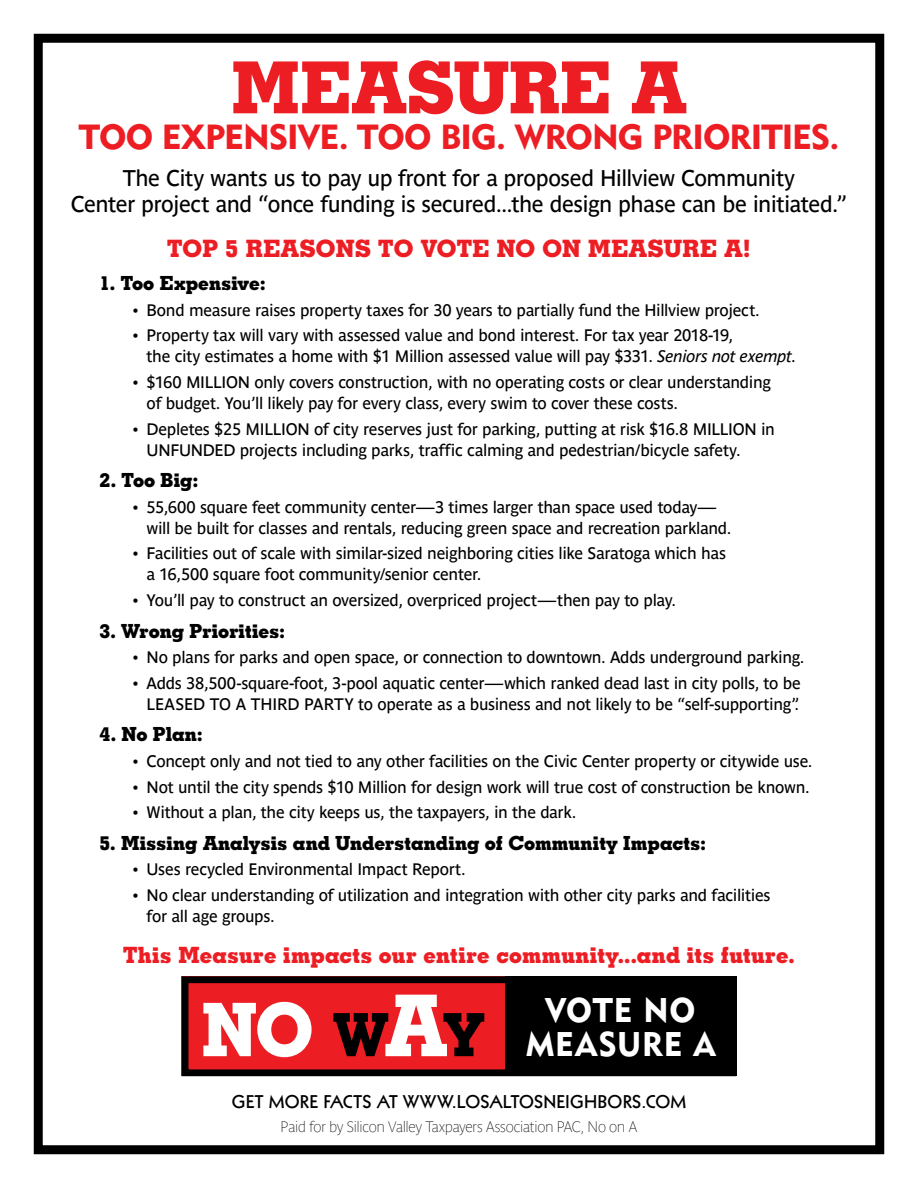
<style>
.page{position:relative;width:918px;height:1188px;background:#fff}
.page>*{position:absolute;margin:0;border:0;box-sizing:border-box;transform-origin:0 0}
.t1{font:700 72px "Geometric Slab 703 BT Xtra";color:#ed1d24}
.t2{font:34.5px "Geometric 415 BT Black A";letter-spacing:-.025em;color:#ed1d24}
.t3{font:33.9px/33.9px "Geometric 415 BT Black A";letter-spacing:.025em;color:#fff;scale:.96 1}
.t4{font:700 24px "Geometric Slab 703 BT Xtra";letter-spacing:.01em;color:#ed1d24}
.t5{font:22.5px/26.2px "Parisine Std";letter-spacing:-.025em;color:#000;text-align:center}
.t6{font:700 22.5px "Geometric Slab 703 BT Xtra";letter-spacing:.01em;color:#ed1d24}
.t7{font:700 19.5px "Geometric Slab 703 BT Xtra";color:#000}
.t8{font:18px "Geometric 231 BT Bold C";letter-spacing:.01em;color:#000}
.t9{font:16.5px/21px "Parisine Std";letter-spacing:-.02em;color:#000}
.t10{font:15px "Parisine Std Clair";letter-spacing:-.025em;color:#000}
.s1{font-style:italic}
.s2{font-family:"Geometric Slab 703 BT Xtra";font-weight:700;font-size:74.1px}
.s3{font-family:"Geometric Slab 703 BT Xtra";font-weight:700;font-size:59.85px;color:#000}
.s4{font-family:"Geometric Slab 703 BT Xtra";font-weight:700;font-size:85.5px}
</style>
<div class="page">
<div style="left:34px;top:34px;width:850px;height:1120px;border:9px solid #000"></div>
<svg style="left:181px;top:976px;width:556px;height:101px;background:#761013"></svg>
<h1 class="t1" style="left:232px;top:44px;width:456px">MEASURE A</h1>
<h2 class="t2" style="left:79px;top:116px;width:762px">TOO EXPENSIVE. TOO BIG. WRONG PRIORITIES.</h2>
<h3 class="t5" style="left:71px;top:164px;width:778px">The City wants us to pay up front for a proposed Hillview Community<br>Center project and “once funding is secured...the design phase can be initiated.”</h3>
<h3 class="t4" style="left:167px;top:234px;width:586px">TOP 5 REASONS TO VOTE NO ON MEASURE A!</h3>
<p class="t7" style="left:99px;top:271px;width:168px">1. Too Expensive:</p>
<p class="t9" style="left:133px;top:299px;width:628px">• Bond measure raises property taxes for 30 years to partially fund the Hillview project.</p>
<p class="t9" style="left:147px;top:325px;width:651px;text-indent:-13px">• Property tax will vary with assessed value and bond interest. For tax year 2018-19,<br>the city estimates a home with $1 Million assessed value will pay $331. <span class="s1">Seniors not exempt</span>.</p>
<p class="t9" style="left:147px;top:372px;width:626px;text-indent:-13px">• $160 MILLION only covers construction, with no operating costs or clear understanding of budget. You’ll likely pay for every class, every swim to cover these costs.</p>
<p class="t9" style="left:147px;top:418px;width:630px;text-indent:-13px">• Depletes $25 MILLION of city reserves just for parking, putting at risk $16.8 MILLION in<br>UNFUNDED projects including parks, traffic calming and pedestrian/bicycle safety.</p>
<p class="t7" style="left:99px;top:468px;width:101px">2. Too Big:</p>
<p class="t9" style="left:147px;top:496px;width:586px;text-indent:-13px">• 55,600 square feet community center—3 times larger than space used today— will be built for classes and rentals, reducing green space and recreation parkland.</p>
<p class="t9" style="left:147px;top:543px;width:581px;text-indent:-13px">• Facilities out of scale with similar-sized neighboring cities like Saratoga which has a 16,500 square foot community/senior center.</p>
<p class="t9" style="left:133px;top:590px;width:545px">• You’ll pay to construct an oversized, overpriced project—then pay to play.</p>
<p class="t7" style="left:99px;top:619px;width:188px">3. Wrong Priorities:</p>
<p class="t9" style="left:133px;top:647px;width:673px">• No plans for parks and open space, or connection to downtown. Adds underground parking.</p>
<p class="t9" style="left:133px;top:672px;width:669px;text-align:right">• Adds 38,500-square-foot, 3-pool aquatic center—which ranked dead last in city polls, to be<br>LEASED TO A THIRD PARTY to operate as a business and not likely to be “self-supporting”.</p>
<p class="t7" style="left:99px;top:723px;width:105px">4. No Plan:</p>
<p class="t9" style="left:133px;top:751px;width:681px">• Concept only and not tied to any other facilities on the Civic Center property or citywide use.</p>
<p class="t9" style="left:133px;top:776px;width:678px">• Not until the city spends $10 Million for design work will true cost of construction be known.</p>
<p class="t9" style="left:133px;top:802px;width:445px">• Without a plan, the city keeps us, the taxpayers, in the dark.</p>
<p class="t7" style="left:99px;top:831px;width:609px">5. Missing Analysis and Understanding of Community Impacts:</p>
<p class="t9" style="left:133px;top:859px;width:334px">• Uses recycled Environmental Impact Report.</p>
<p class="t9" style="left:147px;top:885px;width:626px;text-indent:-13px">• No clear understanding of utilization and integration with other city parks and facilities for all age groups.</p>
<h3 class="t6" style="left:123px;top:942px;width:673px">This Measure impacts our entire community...and its future.</h3>
<h3 class="t3" style="left:202px;top:993px;width:537px;text-indent:344px">VOTE NO<br><span class="s2">NO</span> <span class="s3">W</span><span class="s4">A</span><span class="s3">Y</span> MEASURE A</h3>
<p class="t8" style="left:232px;top:1090px;width:456px">GET MORE FACTS AT WWW.LOSALTOSNEIGHBORS.COM</p>
<p class="t10" style="left:281px;top:1119px;width:358px">Paid for by Silicon Valley Taxpayers Association PAC, No on A</p>
</div>
